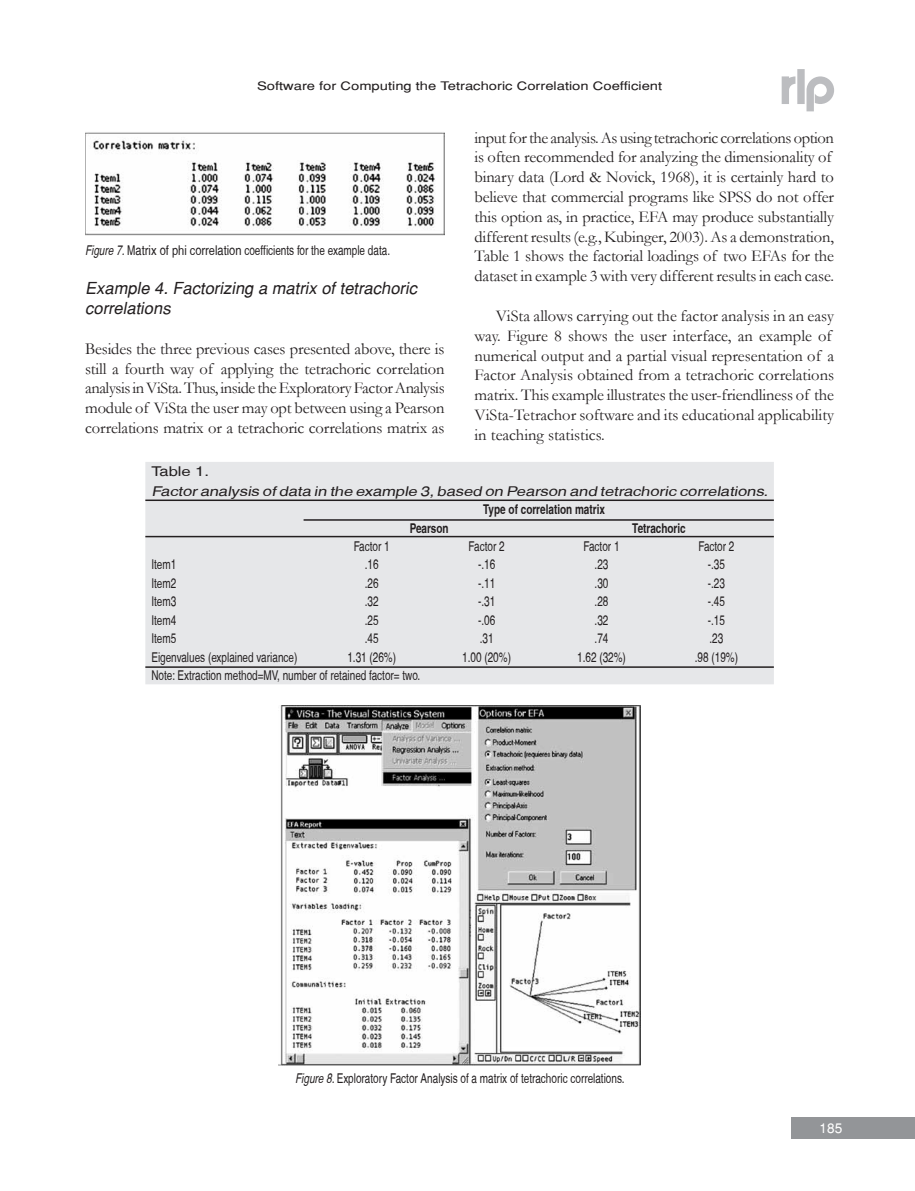
<style>
.page{position:relative;width:915px;height:1191px;background:#fff}
.page>*{position:absolute;margin:0;border:0;box-sizing:border-box;transform-origin:0 0}
.t1{font:16.5px/19.8px "Garamond";letter-spacing:-.01em;color:#231f20}
.t2{font:italic 16.5px/19.8px "Helvetica";color:#231f20}
.t3{font:condensed 13.5px "Helvetica";color:#231f20;scale:.9 1}
.t4{font:italic condensed 13.5px "Helvetica";color:#231f20;scale:1.5 1}
.t5{font:700 condensed 13.5px "Helvetica";color:#231f20;scale:.9 1}
.t6{font:condensed 13.5px "Helvetica";color:#231f20;scale:1.5 1}
.t7{font:13.5px "Helvetica";color:#fff}
.t8{font:11.7px "Helvetica";color:#231f20;scale:1.25 1}
.s1{font-style:italic}
</style>
<div class="page">
<div style="left:790px;top:1117px;width:124px;height:21px;background:#939598"></div>
<svg style="left:781px;top:69px;width:52px;height:42px"></svg>
<img style="left:85px;top:132px;width:359px;height:103px">
<img style="left:279px;top:706px;width:361px;height:359px">
<div style="left:145px;top:462px;width:628px;height:222px;background:#e6e7e9"></div>
<hr style="left:145px;top:499px;width:628px;height:2px;background:#231f20">
<hr style="left:145px;top:536px;width:628px;height:1px;background:#231f20">
<hr style="left:145px;top:666px;width:628px;height:2px;background:#231f20">
<hr style="left:303px;top:519px;width:470px;height:2px;background:#231f20">
<p class="t8" style="left:257px;top:78px;width:325px">Software for Computing the Tetrachoric Correlation Coefficient</p>
<p class="t3" style="left:85px;top:242px;width:340px"><span class="s1">Figure 7.</span>Matrix of phi correlation coefficients for the example data.</p>
<p class="t2" style="left:85px;top:278px;width:337px">Example 4. Factorizing a matrix of tetrachoric correlations</p>
<p class="t1" style="left:85px;top:338px;width:361px;text-align:justify">Besides the three previous cases presented above, there is still a fourth way of applying the tetrachoric correlation analysis in ViSta. Thus, inside the Exploratory Factor Analysis module of ViSta the user may opt between using a Pearson correlations matrix or a tetrachoric correlations matrix as</p>
<p class="t1" style="left:474px;top:127px;width:361px">input for the analysis. As using tetrachoric correlations option is often recommended for analyzing the dimensionality of binary data (Lord &amp; Novick, 1968), it is certainly hard to believe that commercial programs like SPSS do not offer this option as, in practice, EFA may produce substantially different results (e.g., Kubinger, 2003). As a demonstration, Table 1 shows the factorial loadings of two EFAs for the dataset in example 3 with very different results in each case.</p>
<p class="t1" style="left:474px;top:305px;width:361px;text-indent:21px">ViSta allows carrying out the factor analysis in an easy way. Figure 8 shows the user interface, an example of numerical output and a partial visual representation of a Factor Analysis obtained from a tetrachoric correlations matrix. This example illustrates the user-friendliness of the ViSta-Tetrachor software and its educational applicability in teaching statistics.</p>
<p class="t6" style="left:151px;top:463px;width:40px">Table 1.</p>
<p class="t4" style="left:151px;top:483px;width:414px">Factor analysis ofdata in the example 3,based on Pearson and tetrachoric correlations.</p>
<p class="t5" style="left:483px;top:501px;width:137px">Type of correlation matrix</p>
<p class="t5" style="left:409px;top:519px;width:45px">Pearson</p>
<p class="t5" style="left:632px;top:519px;width:61px">Tetrachoric</p>
<p class="t3" style="left:353px;top:538px;width:42px">Factor 1</p>
<p class="t3" style="left:468px;top:538px;width:42px">Factor 2</p>
<p class="t3" style="left:583px;top:538px;width:42px">Factor 1</p>
<p class="t3" style="left:698px;top:538px;width:42px">Factor 2</p>
<p class="t3" style="left:151px;top:557px;width:29px">Item1</p>
<p class="t3" style="left:364px;top:557px;width:17px">.16</p>
<p class="t3" style="left:478px;top:557px;width:21px">-.16</p>
<p class="t3" style="left:594px;top:557px;width:17px">.23</p>
<p class="t3" style="left:707px;top:557px;width:21px">-.35</p>
<p class="t3" style="left:151px;top:575px;width:29px">Item2</p>
<p class="t3" style="left:364px;top:575px;width:17px">.26</p>
<p class="t3" style="left:478px;top:575px;width:21px">-.11</p>
<p class="t3" style="left:594px;top:575px;width:17px">.30</p>
<p class="t3" style="left:707px;top:575px;width:21px">-.23</p>
<p class="t3" style="left:151px;top:594px;width:29px">Item3</p>
<p class="t3" style="left:364px;top:594px;width:17px">.32</p>
<p class="t3" style="left:478px;top:594px;width:21px">-.31</p>
<p class="t3" style="left:594px;top:594px;width:17px">.28</p>
<p class="t3" style="left:707px;top:594px;width:21px">-.45</p>
<p class="t3" style="left:151px;top:612px;width:29px">Item4</p>
<p class="t3" style="left:364px;top:612px;width:17px">.25</p>
<p class="t3" style="left:478px;top:612px;width:21px">-.06</p>
<p class="t3" style="left:594px;top:612px;width:17px">.32</p>
<p class="t3" style="left:707px;top:612px;width:21px">-.15</p>
<p class="t3" style="left:151px;top:630px;width:29px">Item5</p>
<p class="t3" style="left:364px;top:630px;width:17px">.45</p>
<p class="t3" style="left:479px;top:630px;width:17px">.31</p>
<p class="t3" style="left:594px;top:630px;width:17px">.74</p>
<p class="t3" style="left:709px;top:630px;width:17px">.23</p>
<p class="t3" style="left:151px;top:649px;width:164px">Eigenvalues (explained variance)</p>
<p class="t3" style="left:347px;top:649px;width:56px">1.31 (26%)</p>
<p class="t3" style="left:462px;top:649px;width:56px">1.00 (20%)</p>
<p class="t3" style="left:577px;top:649px;width:56px">1.62 (32%)</p>
<p class="t3" style="left:694px;top:649px;width:49px">.98 (19%)</p>
<p class="t3" style="left:151px;top:667px;width:300px">Note: Extraction method=MV, number of retained factor= two.</p>
<p class="t3" style="left:295px;top:1070px;width:367px"><span class="s1">Figure 8.</span>Exploratory Factor Analysis of a matrix of tetrachoric correlations.</p>
<p class="t7" style="left:819px;top:1120px;width:24px">185</p>
</div>
